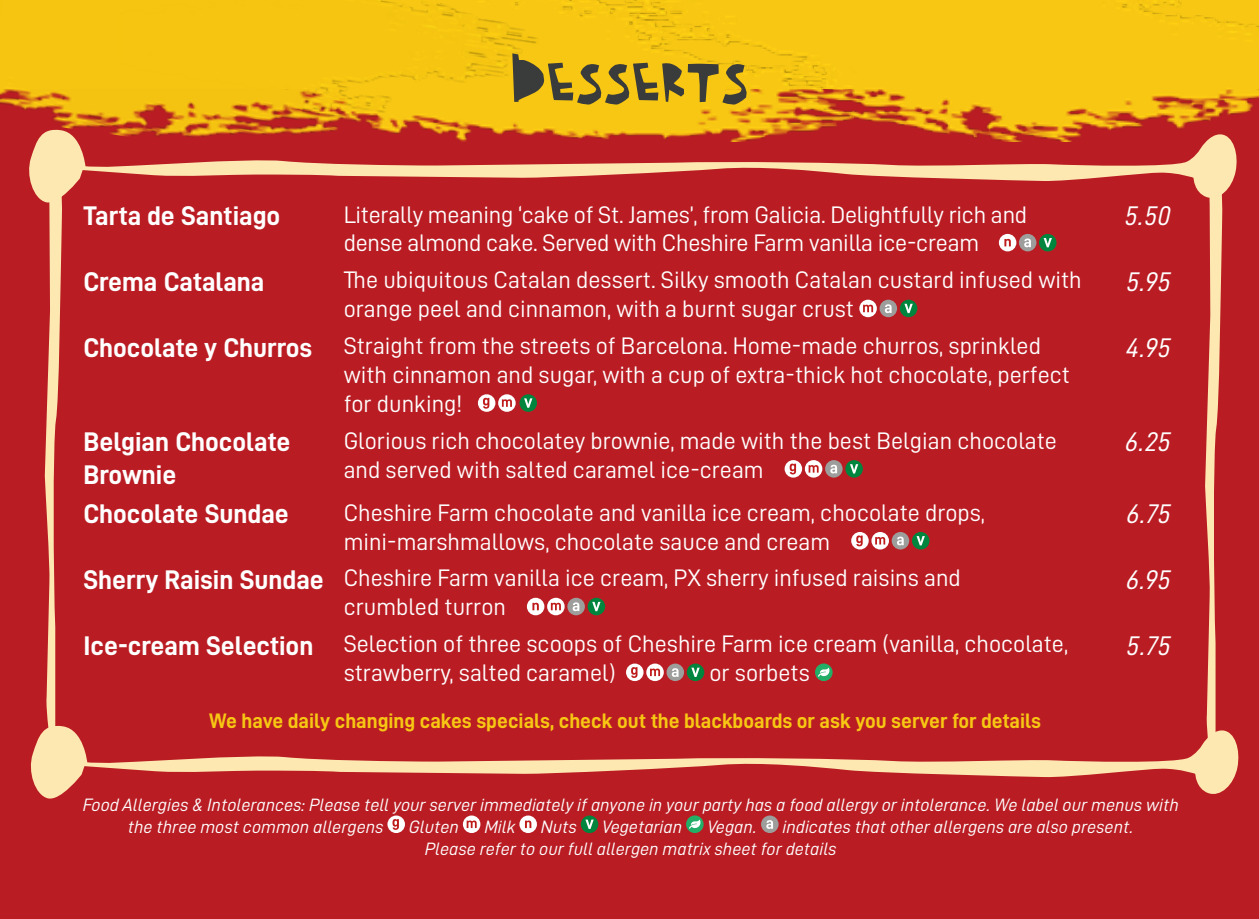
<style>
.page{position:relative;width:1259px;height:919px;background:#fff}
.page>*{position:absolute;margin:0;border:0;box-sizing:border-box;transform-origin:0 0}
.t1{font:27px/32.4px "D DIN Bold";color:#fff}
.t2{font:27px "D DIN Italic";color:#fff}
.t3{font:24px/28.8px "D DIN";color:#fff}
.t4{font:21px "D DIN Bold";color:#f7c713}
.t5{font:18px/21.6px "D DIN Italic";color:#fff}
.s1{font-family:"D DIN Bold";font-size:27px}
</style>
<div class="page">
<div style="left:0;top:0;width:1259px;height:918px;background:#b91d23"></div>
<svg style="left:34px;top:141px;width:1203px;height:61px"></svg>
<svg style="left:45px;top:191px;width:18px;height:532px"></svg>
<svg style="left:1205px;top:149px;width:18px;height:574px"></svg>
<svg style="left:30px;top:723px;width:1209px;height:76px"></svg>
<img style="left:854px;top:0;width:405px;height:141px">
<img style="left:542px;top:0;width:312px;height:141px">
<img style="left:0;top:0;width:542px;height:191px">
<div style="left:1039px;top:234px;width:17px;height:17px;background:#00853e;border-radius:50%"></div>
<svg style="left:1043px;top:238px;width:9px;height:9px"></svg>
<div style="left:999px;top:234px;width:17px;height:17px;background:#fff;border-radius:50%"></div>
<svg style="left:1004px;top:239px;width:7px;height:7px"></svg>
<div style="left:1019px;top:234px;width:17px;height:17px;background:#9d9d9c;border-radius:50%"></div>
<svg style="left:1024px;top:238px;width:7px;height:9px"></svg>
<div style="left:859px;top:300px;width:18px;height:17px;background:#fff;border-radius:50%"></div>
<svg style="left:863px;top:304px;width:10px;height:8px"></svg>
<div style="left:900px;top:300px;width:17px;height:17px;background:#00853e;border-radius:50%"></div>
<svg style="left:904px;top:304px;width:8px;height:9px"></svg>
<div style="left:879px;top:300px;width:18px;height:17px;background:#9d9d9c;border-radius:50%"></div>
<svg style="left:885px;top:304px;width:6px;height:9px"></svg>
<svg style="left:498px;top:394px;width:18px;height:18px"></svg>
<svg style="left:502px;top:399px;width:10px;height:8px"></svg>
<svg style="left:519px;top:394px;width:18px;height:18px"></svg>
<svg style="left:524px;top:398px;width:8px;height:9px"></svg>
<svg style="left:478px;top:394px;width:17px;height:18px"></svg>
<svg style="left:483px;top:398px;width:6px;height:10px"></svg>
<svg style="left:805px;top:460px;width:17px;height:17px"></svg>
<svg style="left:808px;top:465px;width:10px;height:7px"></svg>
<div style="left:845px;top:460px;width:18px;height:17px;background:#00853e;border-radius:50%"></div>
<svg style="left:850px;top:464px;width:8px;height:9px"></svg>
<svg style="left:784px;top:460px;width:18px;height:17px"></svg>
<svg style="left:789px;top:463px;width:7px;height:11px"></svg>
<div style="left:825px;top:460px;width:17px;height:17px;background:#9d9d9c;border-radius:50%"></div>
<svg style="left:830px;top:464px;width:7px;height:9px"></svg>
<div style="left:871px;top:532px;width:18px;height:17px;background:#fff;border-radius:50%"></div>
<svg style="left:875px;top:537px;width:10px;height:7px"></svg>
<div style="left:912px;top:532px;width:17px;height:17px;background:#00853e;border-radius:50%"></div>
<svg style="left:916px;top:536px;width:9px;height:9px"></svg>
<svg style="left:851px;top:532px;width:17px;height:17px"></svg>
<svg style="left:856px;top:535px;width:6px;height:11px"></svg>
<div style="left:891px;top:532px;width:18px;height:17px;background:#9d9d9c;border-radius:50%"></div>
<svg style="left:897px;top:536px;width:6px;height:9px"></svg>
<svg style="left:547px;top:597px;width:17px;height:18px"></svg>
<svg style="left:551px;top:602px;width:10px;height:8px"></svg>
<svg style="left:587px;top:597px;width:18px;height:18px"></svg>
<svg style="left:592px;top:601px;width:8px;height:10px"></svg>
<svg style="left:567px;top:597px;width:18px;height:18px"></svg>
<svg style="left:572px;top:602px;width:7px;height:9px"></svg>
<div style="left:527px;top:597px;width:17px;height:18px;background:#fff;border-radius:50%"></div>
<svg style="left:532px;top:602px;width:7px;height:8px"></svg>
<svg style="left:646px;top:663px;width:18px;height:18px"></svg>
<svg style="left:650px;top:668px;width:10px;height:8px"></svg>
<div style="left:687px;top:663px;width:17px;height:18px;background:#00853e;border-radius:50%"></div>
<svg style="left:691px;top:667px;width:8px;height:10px"></svg>
<div style="left:626px;top:663px;width:17px;height:18px;background:#fff;border-radius:50%"></div>
<svg style="left:631px;top:667px;width:6px;height:11px"></svg>
<svg style="left:666px;top:663px;width:18px;height:18px"></svg>
<svg style="left:672px;top:668px;width:6px;height:9px"></svg>
<div style="left:815px;top:663px;width:17px;height:18px;background:#22ae67;border-radius:50%"></div>
<svg style="left:818px;top:667px;width:11px;height:9px"></svg>
<svg style="left:512px;top:53px;width:234px;height:51px;background:#b29421"></svg>
<svg style="left:387px;top:815px;width:18px;height:18px"></svg>
<svg style="left:392px;top:819px;width:7px;height:10px"></svg>
<svg style="left:463px;top:815px;width:17px;height:18px"></svg>
<svg style="left:467px;top:820px;width:10px;height:8px"></svg>
<svg style="left:519px;top:815px;width:18px;height:18px"></svg>
<svg style="left:525px;top:820px;width:6px;height:8px"></svg>
<div style="left:581px;top:815px;width:17px;height:18px;background:#00853e;border-radius:50%"></div>
<svg style="left:585px;top:819px;width:9px;height:9px"></svg>
<div style="left:686px;top:815px;width:17px;height:18px;background:#22ae67;border-radius:50%"></div>
<svg style="left:689px;top:819px;width:11px;height:9px"></svg>
<div style="left:761px;top:815px;width:17px;height:18px;background:#9d9d9c;border-radius:50%"></div>
<svg style="left:766px;top:820px;width:7px;height:8px"></svg>
<p class="t1" style="left:83px;top:199px;width:198px">Tarta de Santiago</p>
<p class="t3" style="left:344px;top:199px;width:685px">Literally meaning ‘cake of St. James’, from Galicia. Delightfully rich and dense almond cake. Served with Cheshire Farm vanilla ice-cream</p>
<p class="t2" style="left:1125px;top:201px;width:47px">5.50</p>
<p class="t1" style="left:83px;top:265px;width:183px">Crema Catalana</p>
<p class="t3" style="left:344px;top:265px;width:739px">The ubiquitous Catalan dessert. Silky smooth Catalan custard infused with orange peel and cinnamon, with a burnt sugar crust</p>
<p class="t2" style="left:1126px;top:267px;width:46px">5.95</p>
<p class="t3" style="left:344px;top:331px;width:728px;text-indent:-260px"><span class="s1">Chocolate y Churros</span> Straight from the streets of Barcelona. Home-made churros, sprinkled with cinnamon and sugar, with a cup of extra-thick hot chocolate, perfect for dunking!</p>
<p class="t2" style="left:1126px;top:332px;width:46px">4.95</p>
<p class="t1" style="left:83px;top:425px;width:209px">Belgian Chocolate<br>Brownie</p>
<p class="t3" style="left:344px;top:425px;width:715px">Glorious rich chocolatey brownie, made with the best Belgian chocolate and served with salted caramel ice-cream</p>
<p class="t2" style="left:1125px;top:427px;width:47px">6.25</p>
<p class="t1" style="left:83px;top:497px;width:207px">Chocolate Sundae</p>
<p class="t3" style="left:344px;top:497px;width:643px">Cheshire Farm chocolate and vanilla ice cream, chocolate drops, mini-marshmallows, chocolate sauce and cream</p>
<p class="t2" style="left:1126px;top:499px;width:46px">6.75</p>
<p class="t3" style="left:344px;top:563px;width:618px;text-indent:-260px"><span class="s1">Sherry Raisin Sundae</span> Cheshire Farm vanilla ice cream, PX sherry infused raisins and crumbled turron</p>
<p class="t2" style="left:1126px;top:565px;width:46px">6.95</p>
<p class="t3" style="left:344px;top:629px;width:726px;text-indent:-260px"><span class="s1">Ice-cream Selection</span> Selection of three scoops of Cheshire Farm ice cream (vanilla, chocolate, strawberry, salted caramel)</p>
<p class="t2" style="left:1126px;top:630px;width:46px">5.75</p>
<p class="t3" style="left:709px;top:658px;width:102px">or sorbets</p>
<p class="t4" style="left:209px;top:709px;width:833px">We have daily changing cakes specials, check out the blackboards or ask you server for details</p>
<p class="t5" style="left:128px;top:794px;width:1052px;text-indent:-45px">Food Allergies &amp; Intolerances: Please tell your server immediately if anyone in your party has a food allergy or intolerance. We label our menus with the three most common allergens</p>
<p class="t5" style="left:409px;top:815px;width:52px">Gluten</p>
<p class="t5" style="left:484px;top:815px;width:33px">Milk</p>
<p class="t5" style="left:541px;top:815px;width:38px">Nuts</p>
<p class="t5" style="left:602px;top:815px;width:82px">Vegetarian</p>
<p class="t5" style="left:707px;top:815px;width:51px">Vegan.</p>
<p class="t5" style="left:425px;top:815px;width:710px;text-indent:358px">indicates that other allergens are also present.<br>Please refer to our full allergen matrix sheet for details</p>
</div>
